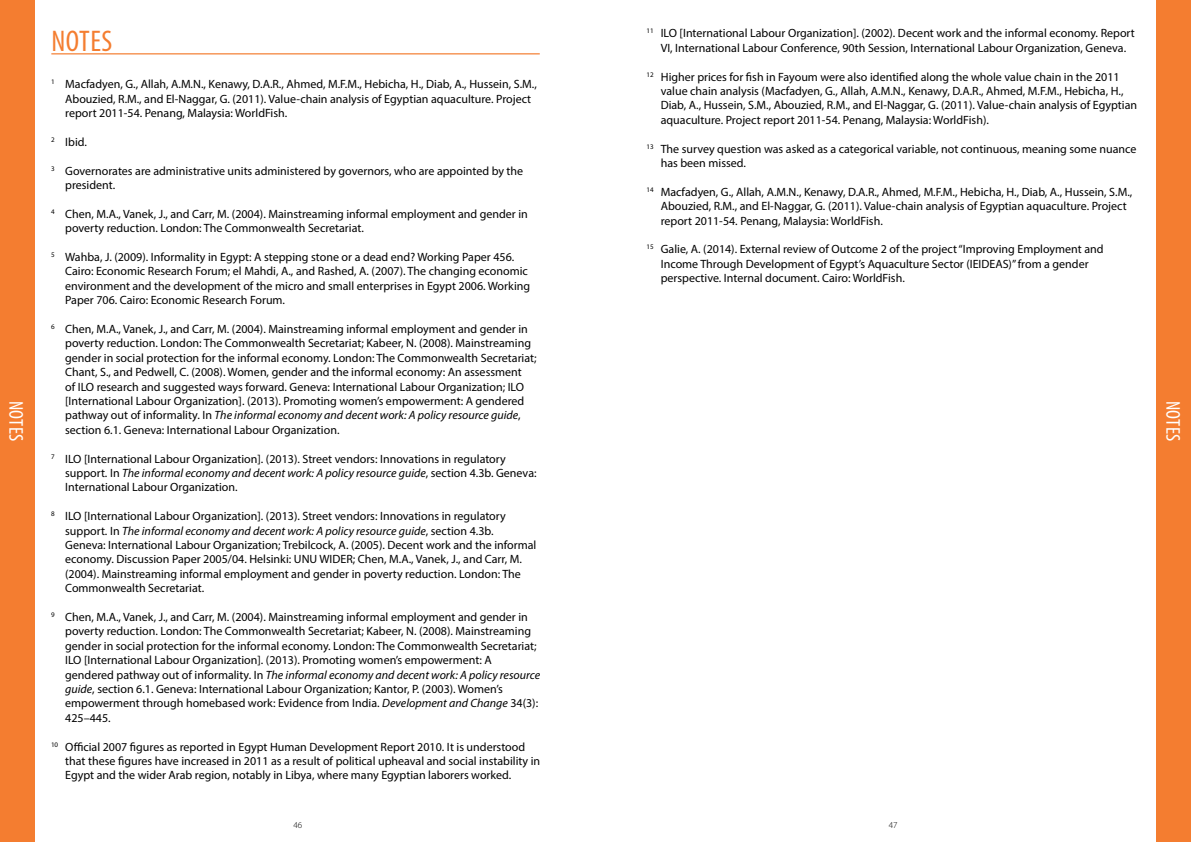
<style>
.page{position:relative;width:1191px;height:842px;background:#fff}
.page>*{position:absolute;margin:0;border:0;box-sizing:border-box;transform-origin:0 0}
.t1{font:condensed 30px "Myriad Pro";color:#f47d30}
.t2{font:condensed 20px "Myriad Pro";color:#fff}
.t3{font:12px/14.4px "Myriad Pro";color:#000}
.t4{font:300 9px "Myriad Pro";color:#000}
.s1{font-style:italic}
</style>
<div class="page">
<div style="left:0;top:0;width:34px;height:842px;background:#f47d30"></div>
<hr style="left:51px;top:53px;width:489px;height:1px;background:#f47d30">
<div style="left:1157px;top:0;width:34px;height:842px;background:#f47d30"></div>
<h2 class="t2" style="left:28px;top:401px;width:40px;rotate:90deg">NOTES</h2>
<h1 class="t1" style="left:51px;top:23px;width:13px">NOTES</h1>
<p class="t3" style="left:65px;top:77px;width:473px;text-indent:-14px"><sup>1</sup> Macfadyen, G., Allah, A.M.N., Kenawy, D.A.R., Ahmed, M.F.M., Hebicha, H., Diab, A., Hussein, S.M.,<br>Abouzied, R.M., and El-Naggar, G. (2011). Value-chain analysis of Egyptian aquaculture. Project report 2011-54. Penang, Malaysia: WorldFish.</p>
<p class="t3" style="left:51px;top:134px;width:37px"><sup>2</sup> Ibid.</p>
<p class="t3" style="left:65px;top:163px;width:459px;text-indent:-14px"><sup>3</sup> Governorates are administrative units administered by governors, who are appointed by the president.</p>
<p class="t3" style="left:65px;top:206px;width:464px;text-indent:-14px"><sup>4</sup> Chen, M.A., Vanek, J., and Carr, M. (2004). Mainstreaming informal employment and gender in poverty reduction. London: The Commonwealth Secretariat.</p>
<p class="t3" style="left:65px;top:250px;width:466px;text-indent:-14px"><sup>5</sup> Wahba, J. (2009). Informality in Egypt: A stepping stone or a dead end? Working Paper 456.<br>Cairo: Economic Research Forum; el Mahdi, A., and Rashed, A. (2007). The changing economic environment and the development of the micro and small enterprises in Egypt 2006. Working Paper 706. Cairo: Economic Research Forum.</p>
<p class="t3" style="left:65px;top:322px;width:473px;text-indent:-14px"><sup>6</sup> Chen, M.A., Vanek, J., and Carr, M. (2004). Mainstreaming informal employment and gender in poverty reduction. London: The Commonwealth Secretariat; Kabeer, N. (2008). Mainstreaming gender in social protection for the informal economy. London: The Commonwealth Secretariat; Chant, S., and Pedwell, C. (2008). Women, gender and the informal economy: An assessment<br>of ILO research and suggested ways forward. Geneva: International Labour Organization; ILO [International Labour Organization]. (2013). Promoting women’s empowerment: A gendered pathway out of informality. In <span class="s1">The informal economy and decent work: A policy resource guide</span>, section 6.1. Geneva: International Labour Organization.</p>
<p class="t3" style="left:65px;top:451px;width:473px;text-indent:-14px"><sup>7</sup> ILO [International Labour Organization]. (2013). Street vendors: Innovations in regulatory support. In <span class="s1">The informal economy and decent work: A policy resource guide</span>, section 4.3b. Geneva:<br>International Labour Organization.</p>
<p class="t3" style="left:65px;top:509px;width:473px;text-indent:-14px"><sup>8</sup> ILO [International Labour Organization]. (2013). Street vendors: Innovations in regulatory support. In <span class="s1">The informal economy and decent work: A policy resource guide</span>, section 4.3b.<br>Geneva: International Labour Organization; Trebilcock, A. (2005). Decent work and the informal economy. Discussion Paper 2005/04. Helsinki: UNU WIDER; Chen, M.A., Vanek, J., and Carr, M. (2004). Mainstreaming informal employment and gender in poverty reduction. London: The Commonwealth Secretariat.</p>
<p class="t3" style="left:65px;top:610px;width:476px;text-indent:-14px"><sup>9</sup> Chen, M.A., Vanek, J., and Carr, M. (2004). Mainstreaming informal employment and gender in poverty reduction. London: The Commonwealth Secretariat; Kabeer, N. (2008). Mainstreaming gender in social protection for the informal economy. London: The Commonwealth Secretariat; ILO [International Labour Organization]. (2013). Promoting women’s empowerment: A gendered pathway out of informality. In <span class="s1">The informal economy and decent work: A policy resource guide</span>, section 6.1. Geneva: International Labour Organization; Kantor, P. (2003). Women’s empowerment through homebased work: Evidence from India. <span class="s1">Development and Change</span> 34(3):<br>425–445.</p>
<p class="t3" style="left:65px;top:739px;width:476px;text-indent:-14px"><sup>10</sup> Official 2007 figures as reported in Egypt Human Development Report 2010. It is understood that these figures have increased in 2011 as a result of political upheaval and social instability in<br>Egypt and the wider Arab region, notably in Libya, where many Egyptian laborers worked.</p>
<p class="t3" style="left:646px;top:26px;width:490px;text-align:center"><sup>11</sup> ILO [International Labour Organization]. (2002). Decent work and the informal economy. Report<br>VI, International Labour Conference, 90th Session, International Labour Organization, Geneva.</p>
<p class="t3" style="left:660px;top:69px;width:478px;text-indent:-14px"><sup>12</sup> Higher prices for fish in Fayoum were also identified along the whole value chain in the 2011 value chain analysis (Macfadyen, G., Allah, A.M.N., Kenawy, D.A.R., Ahmed, M.F.M., Hebicha, H., Diab, A., Hussein, S.M., Abouzied, R.M., and El-Naggar, G. (2011). Value-chain analysis of Egyptian aquaculture. Project report 2011-54. Penang, Malaysia: WorldFish).</p>
<p class="t3" style="left:660px;top:141px;width:477px;text-indent:-14px"><sup>13</sup> The survey question was asked as a categorical variable, not continuous, meaning some nuance has been missed.</p>
<p class="t3" style="left:660px;top:184px;width:473px;text-indent:-14px"><sup>14</sup> Macfadyen, G., Allah, A.M.N., Kenawy, D.A.R., Ahmed, M.F.M., Hebicha, H., Diab, A., Hussein, S.M.,<br>Abouzied, R.M., and El-Naggar, G. (2011). Value-chain analysis of Egyptian aquaculture. Project report 2011-54. Penang, Malaysia: WorldFish.</p>
<p class="t3" style="left:660px;top:242px;width:444px;text-indent:-14px"><sup>15</sup> Galie, A. (2014). External review of Outcome 2 of the project “Improving Employment and<br>Income Through Development of Egypt’s Aquaculture Sector (IEIDEAS)” from a gender perspective. Internal document. Cairo: WorldFish.</p>
<p class="t4" style="left:293px;top:820px;width:10px">46</p>
<p class="t4" style="left:889px;top:820px;width:10px">47</p>
<h2 class="t2" style="left:1185px;top:401px;width:40px;rotate:90deg">NOTES</h2>
</div>
